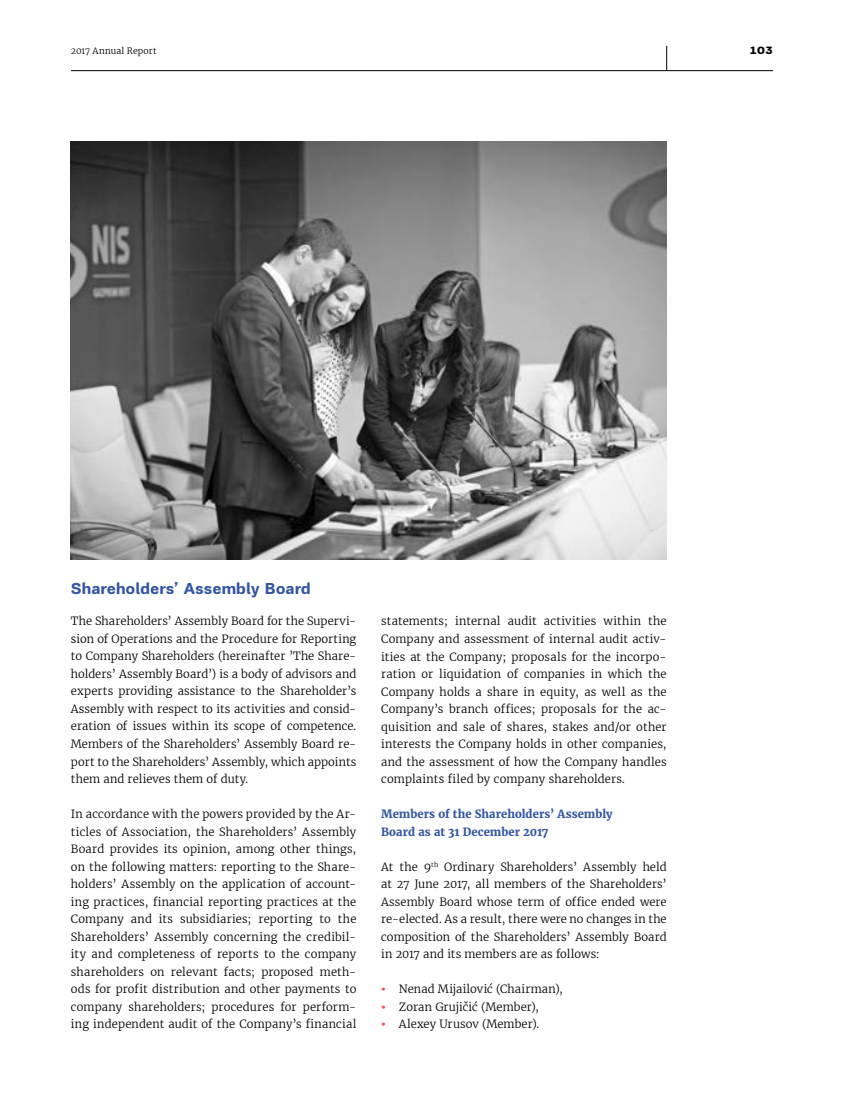
<style>
.page{position:relative;width:844px;height:1099px;background:#fff}
.page>*{position:absolute;margin:0;border:0;box-sizing:border-box;transform-origin:0 0}
.t1{font:700 16.25px "PF Encore Sans Pro";color:#3155a4}
.t2{font:300 11.25px/17.5px "Merriweather";letter-spacing:.01em;color:#000;text-align:justify}
.t3{font:700 11.25px/17.5px "Merriweather";letter-spacing:.005em;color:#3155a4}
.t4{font:900 11.25px "PF Encore Sans Pro";color:#000}
.t5{font:300 8.75px "Merriweather";letter-spacing:.01em;color:#000}
.s1{font-weight:800;color:#fd4f57}
</style>
<div class="page">
<img style="left:71px;top:141px;width:595px;height:418px">
<hr style="left:71px;top:70px;width:701px;height:1px;background:#000">
<svg style="left:666px;top:46px;width:1px;height:25px"></svg>
<p class="t5" style="left:71px;top:46px;width:87px">2017 Annual Report</p>
<p class="t4" style="left:749px;top:43px;width:25px">103</p>
<h1 class="t1" style="left:71px;top:578px;width:241px">Shareholders’ Assembly Board</h1>
<p class="t2" style="left:71px;top:612px;width:287px">The Shareholders’ Assembly Board for the Supervi&shy;sion of Operations and the Procedure for Reporting to Company Shareholders (hereinafter ’The Share&shy;holders’ Assembly Board’) is a body of advisors and experts providing assistance to the Shareholder’s Assembly with respect to its activities and consid&shy;eration of issues within its scope of competence.<br>Members of the Shareholders’ Assembly Board re&shy;port to the Shareholders’ Assembly, which appoints them and relieves them of duty.</p>
<p class="t2" style="left:71px;top:805px;width:287px">In accordance with the powers provided by the Ar&shy;ticles of Association, the Shareholders’ Assembly Board provides its opinion, among other things, on the following matters: reporting to the Share&shy;holders’ Assembly on the application of account&shy;ing practices, financial reporting practices at the Company and its subsidiaries; reporting to the Shareholders’ Assembly concerning the credibil&shy;ity and completeness of reports to the company shareholders on relevant facts; proposed meth&shy;ods for profit distribution and other payments to company shareholders; procedures for perform&shy;ing independent audit of the Company’s financial</p>
<p class="t2" style="left:381px;top:612px;width:287px">statements; internal audit activities within the Company and assessment of internal audit activ&shy;ities at the Company; proposals for the incorpo&shy;ration or liquidation of companies in which the Company holds a share in equity, as well as the Company’s branch offices; proposals for the ac&shy;quisition and sale of shares, stakes and/or other interests the Company holds in other companies, and the assessment of how the Company handles complaints filed by company shareholders.</p>
<p class="t3" style="left:381px;top:805px;width:233px">Members of the Shareholders’ Assembly<br>Board as at 31 December 2017</p>
<p class="t2" style="left:381px;top:857px;width:287px">At the 9<sup>th</sup> Ordinary Shareholders’ Assembly held at 27 June 2017, all members of the Shareholders’ Assembly Board whose term of office ended were re-elected. As a result, there were no changes in the composition of the Shareholders’ Assembly Board in 2017 and its members are as follows:</p>
<p class="t2" style="left:381px;top:980px;width:183px"><span class="s1">•</span> Nenad Mijailović (Chairman),</p>
<p class="t2" style="left:381px;top:997px;width:159px"><span class="s1">•</span> Zoran Grujičić (Member),</p>
<p class="t2" style="left:381px;top:1015px;width:159px"><span class="s1">•</span> Alexey Urusov (Member).</p>
</div>
